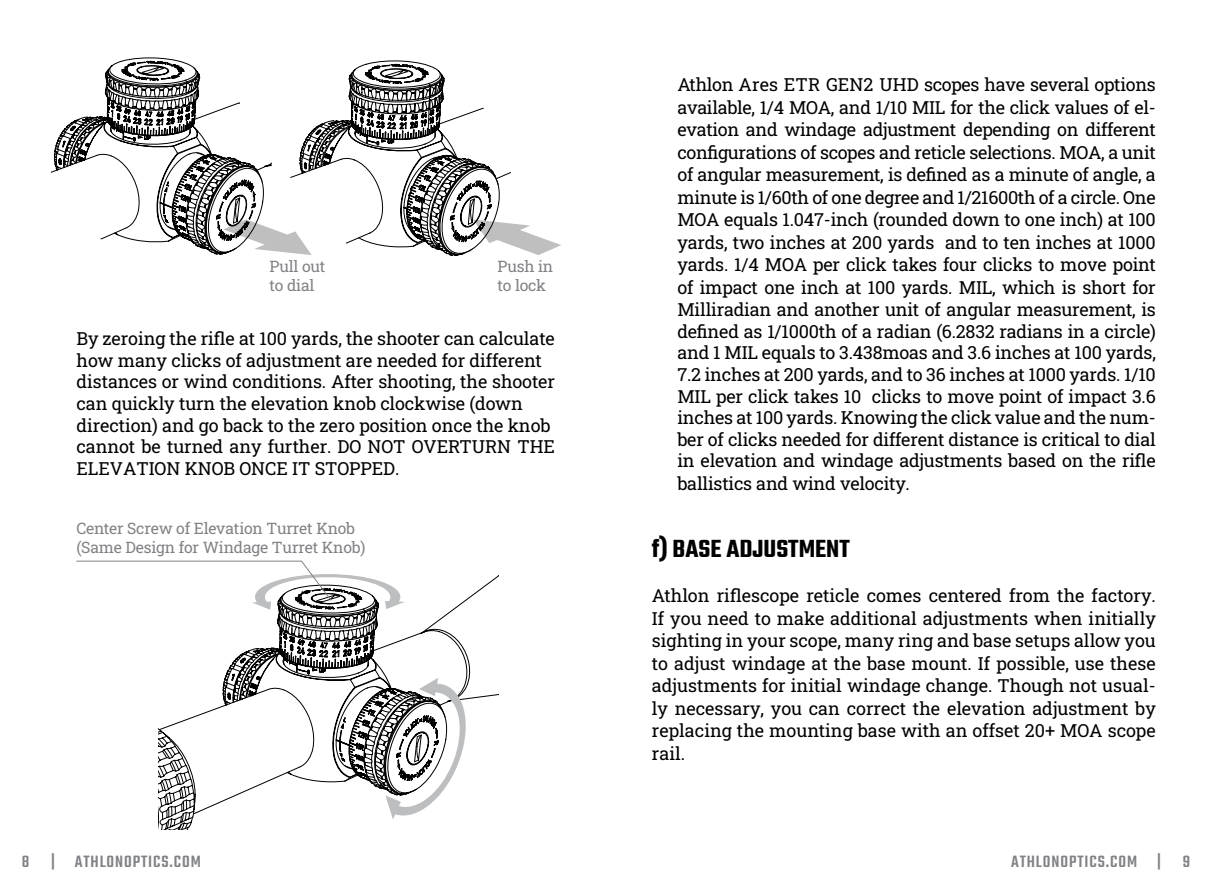
<style>
.page{position:relative;width:1212px;height:893px;background:#fff}
.page>*{position:absolute;margin:0;border:0;box-sizing:border-box;transform-origin:0 0}
.t1{font:600 27px "Teko";color:#000}
.t2{font:18px/22.1px "Roboto Slab";letter-spacing:-.005em;color:#000;text-align:justify}
.t3{font:500 18px "Teko";letter-spacing:.05em;color:#808285}
.t4{font:15.75px/18.9px "Roboto Slab";letter-spacing:-.01em;color:#808285}
</style>
<div class="page">
<svg style="left:76px;top:560px;width:396px;height:261px"></svg>
<svg style="left:54px;top:57px;width:507px;height:199px"></svg>
<p class="t4" style="left:270px;top:256px;width:58px">Pull out to dial</p>
<p class="t4" style="left:497px;top:256px;width:57px">Push in to lock</p>
<p class="t2" style="left:77px;top:327px;width:480px;text-align:left">By zeroing the rifle at 100 yards, the shooter can calculate how many clicks of adjustment are needed for different distances or wind conditions. After shooting, the shooter can quickly turn the elevation knob clockwise (down direction) and go back to the zero position once the knob cannot be turned any further. DO NOT OVERTURN THE ELEVATION KNOB ONCE IT STOPPED.</p>
<p class="t4" style="left:76px;top:519px;width:291px">Center Screw of Elevation Turret Knob (Same Design for Windage Turret Knob)</p>
<p class="t2" style="left:677px;top:73px;width:480px">Athlon Ares ETR GEN2 UHD scopes have several options available, 1/4 MOA, and 1/10 MIL for the click values of el&shy;evation and windage adjustment depending on different configurations of scopes and reticle selections. MOA, a unit of angular measurement, is defined as a minute of angle, a minute is 1/60th of one degree and 1/21600th of a circle. One MOA equals 1.047-inch (rounded down to one inch) at 100 yards, two inches at 200 yards and to ten inches at 1000 yards. 1/4 MOA per click takes four clicks to move point of impact one inch at 100 yards. MIL, which is short for Milliradian and another unit of angular measurement, is defined as 1/1000th of a radian (6.2832 radians in a circle) and 1 MIL equals to 3.438moas and 3.6 inches at 100 yards, 7.2 inches at 200 yards, and to 36 inches at 1000 yards. 1/10<br>MIL per click takes 10 clicks to move point of impact 3.6 inches at 100 yards. Knowing the click value and the num&shy;ber of clicks needed for different distance is critical to dial in elevation and windage adjustments based on the rifle ballistics and wind velocity.</p>
<h1 class="t1" style="left:652px;top:532px;width:199px">f) BASE ADJUSTMENT</h1>
<p class="t2" style="left:652px;top:584px;width:505px">Athlon riflescope reticle comes centered from the factory.<br>If you need to make additional adjustments when initially sighting in your scope, many ring and base setups allow you to adjust windage at the base mount. If possible, use these adjustments for initial windage change. Though not usual&shy;ly necessary, you can correct the elevation adjustment by replacing the mounting base with an offset 20+ MOA scope rail.</p>
<p class="t3" style="left:22px;top:851px;width:181px">8 | ATHLONOPTICS.COM</p>
<p class="t3" style="left:1011px;top:851px;width:181px">ATHLONOPTICS.COM | 9</p>
</div>
